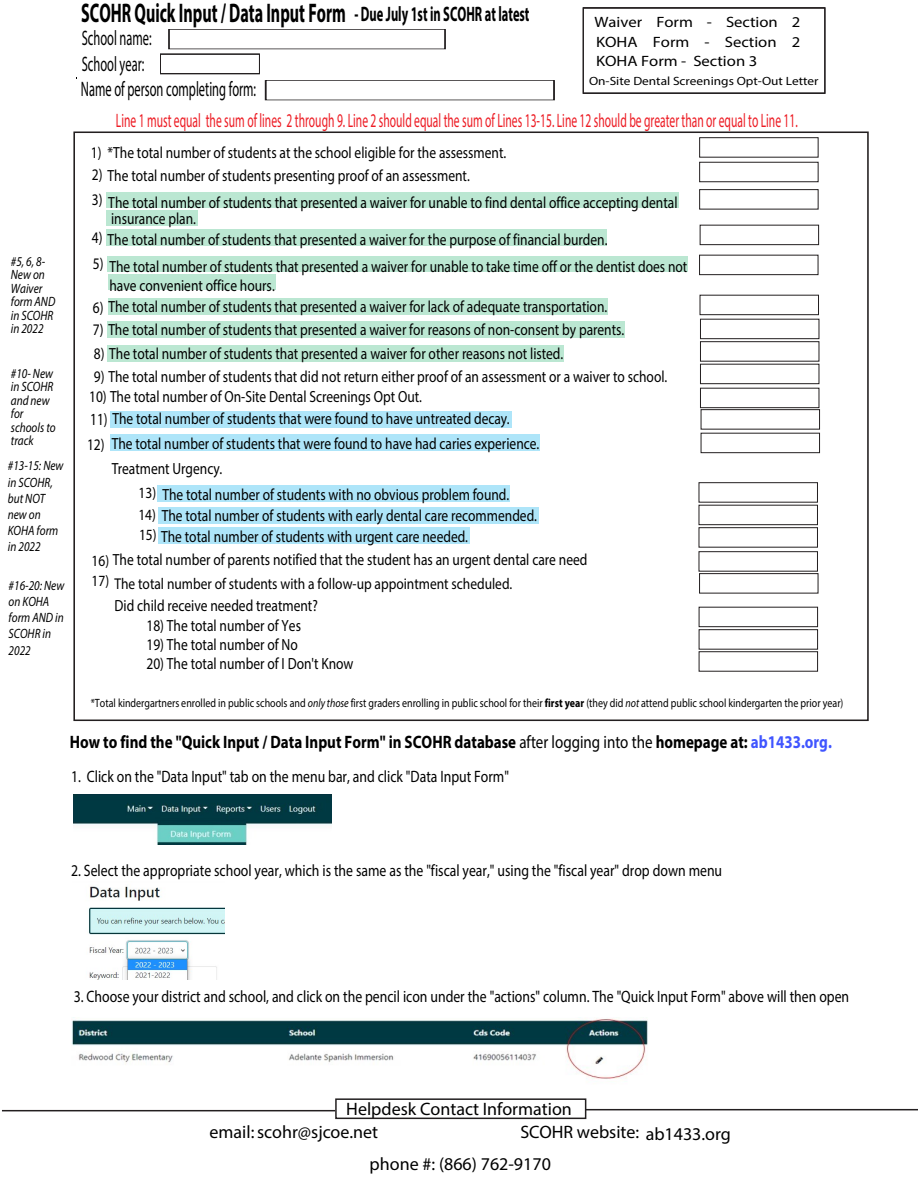
<style>
.page{position:relative;width:918px;height:1188px;background:#fff}
.page>*{position:absolute;margin:0;border:0;box-sizing:border-box;transform-origin:0 0}
.t1{font:700 27px "Myriad Pro";color:#000;scale:.59 1}
.t2{font:21px/26.8px "Myriad Pro";color:#000;scale:.59 1}
.t3{font:700 21px "Myriad Pro";color:#000;scale:.59 1}
.t4{font:19.5px "Myriad Pro";color:#ed1c24;scale:.59 1}
.t5{font:700 18px "Myriad Pro";color:#000;scale:.83 1}
.t6{font:18px/23px "Myriad Pro";color:#000}
.t7{font:16.5px "Myriad Pro";color:#000;scale:.83 1}
.t8{font:16.2px/24px "Myriad Pro";color:#000;scale:.83 1}
.t9{font:15.6px "Myriad Pro";color:#000;scale:.86 1}
.t10{font:15px/19.8px "Myriad Pro";color:#000;text-align:justify;scale:1.11 1}
.t11{font:italic 13.5px/13.5px "Myriad Pro";color:#000;scale:.83 1}
.t12{font:12px "Myriad Pro";color:#000;scale:.83 1}
.t13{font:12px "Myriad Pro";color:#000;scale:1.11 1}
.s1{font-size:17.1px}
.s2{font-size:15.6px}
.s3{font-style:italic}
.s4{font-weight:700}
.s5{font-weight:400}
.s6{color:#4055ff}
</style>
<div class="page">
<div style="left:158px;top:527px;width:311px;height:17px;background:#aee5f9"></div>
<div style="left:158px;top:507px;width:380px;height:17px;background:#aee5f9"></div>
<div style="left:157px;top:485px;width:353px;height:17px;background:#aee5f9"></div>
<div style="left:111px;top:434px;width:429px;height:17px;background:#aee5f9"></div>
<div style="left:110px;top:412px;width:402px;height:16px;background:#aee5f9"></div>
<div style="left:107px;top:345px;width:457px;height:16px;background:#bbe7d2"></div>
<div style="left:107px;top:321px;width:518px;height:16px;background:#bbe7d2"></div>
<div style="left:108px;top:298px;width:500px;height:17px;background:#bbe7d2"></div>
<div style="left:108px;top:275px;width:167px;height:15px;background:#bbe7d2"></div>
<div style="left:108px;top:256px;width:580px;height:16px;background:#bbe7d2"></div>
<div style="left:106px;top:229px;width:501px;height:17px;background:#bbe7d2"></div>
<div style="left:106px;top:211px;width:92px;height:15px;background:#bbe7d2"></div>
<div style="left:106px;top:192px;width:573px;height:15px;background:#bbe7d2"></div>
<div style="left:699px;top:137px;width:120px;height:21px;border:1px solid #231f20"></div>
<div style="left:699px;top:162px;width:120px;height:20px;border:1px solid #231f20"></div>
<div style="left:699px;top:189px;width:120px;height:20px;border:1px solid #231f20"></div>
<div style="left:700px;top:225px;width:119px;height:20px;border:1px solid #231f20"></div>
<div style="left:699px;top:255px;width:119px;height:20px;border:1px solid #231f20"></div>
<div style="left:700px;top:295px;width:119px;height:20px;border:1px solid #231f20"></div>
<div style="left:700px;top:319px;width:119px;height:20px;border:1px solid #231f20"></div>
<div style="left:700px;top:341px;width:119px;height:21px;border:1px solid #231f20"></div>
<div style="left:700px;top:364px;width:119px;height:20px;border:1px solid #231f20"></div>
<div style="left:700px;top:388px;width:119px;height:20px;border:1px solid #231f20"></div>
<div style="left:701px;top:409px;width:119px;height:21px;border:1px solid #231f20"></div>
<div style="left:701px;top:433px;width:119px;height:20px;border:1px solid #231f20"></div>
<div style="left:699px;top:482px;width:119px;height:21px;border:1px solid #231f20"></div>
<div style="left:699px;top:505px;width:119px;height:20px;border:1px solid #231f20"></div>
<div style="left:699px;top:527px;width:119px;height:21px;border:1px solid #231f20"></div>
<div style="left:699px;top:551px;width:119px;height:21px;border:1px solid #231f20"></div>
<div style="left:699px;top:573px;width:119px;height:20px;border:1px solid #231f20"></div>
<div style="left:699px;top:607px;width:119px;height:20px;border:1px solid #231f20"></div>
<div style="left:699px;top:629px;width:119px;height:21px;border:1px solid #231f20"></div>
<div style="left:699px;top:651px;width:119px;height:21px;border:1px solid #231f20"></div>
<div style="left:335px;top:1098px;width:251px;height:21px;border:2px solid #231f20"></div>
<hr style="left:2px;top:1110px;width:333px;height:1px;background:#231f20">
<hr style="left:585px;top:1109px;width:333px;height:1px;background:#231f20">
<img style="left:73px;top:795px;width:259px;height:49px">
<img style="left:71px;top:1017px;width:577px;height:62px">
<img style="left:89px;top:886px;width:136px;height:94px">
<div style="left:583px;top:8px;width:242px;height:86px;border:1px solid #231f20"></div>
<div style="left:168px;top:29px;width:278px;height:20px;border:1px solid #231f20"></div>
<div style="left:160px;top:54px;width:100px;height:20px;border:1px solid #231f20"></div>
<div style="left:265px;top:80px;width:290px;height:21px;border:1px solid #231f20"></div>
<p class="t11" style="left:11px;top:254px;width:55px">#5, 6, 8-<br>New on<br>Waiver form AND in SCOHR in 2022</p>
<p class="t11" style="left:11px;top:366px;width:56px">#10- New in SCOHR and new for schools to track</p>
<p class="t11" style="left:8px;top:458px;width:69px;line-height:16.2px">#13-15: New in SCOHR, but NOT new on<br>KOHA form in 2022</p>
<p class="t11" style="left:9px;top:577px;width:69px;line-height:16.2px">#16-20: New on KOHA form AND in<br>SCOHR in<br>2022</p>
<h1 class="t1" style="left:81px;top:-3px;width:450px">SCOHR Quick Input / Data Input Form</h1>
<p class="t2" style="left:82px;top:24px;width:120px">School name:<br>School year:</p>
<p class="t2" style="left:81px;top:75px;width:298px">Name of person completing form:</p>
<p class="t3" style="left:354px;top:2px;width:298px">- Due July 1st in SCOHR at latest</p>
<p class="t10" style="left:595px;top:12px;width:187px">Waiver Form - Section 2<br>KOHA Form - Section 2<br>KOHA Form - Section 3</p>
<p class="t13" style="left:589px;top:74px;width:208px">On-Site Dental Screenings Opt-Out Letter</p>
<p class="t4" style="left:116px;top:109px;width:1157px">Line 1 must equal the sum of lines 2 through 9. Line 2 should equal the sum of Lines 13-15. Line 12 should be greater than or equal to Line 11.</p>
<p class="t8" style="left:91px;top:141px;width:502px">1) *The total number of students at the school eligible for the assessment.</p>
<p class="t8" style="left:92px;top:163px;width:457px">2) The total number of students presenting proof of an assessment.<br>3)</p>
<p class="t8" style="left:92px;top:224px;width:16px;line-height:26.4px">4)<br>5)</p>
<p class="t8" style="left:93px;top:294px;width:621px">6) The total number of students that presented a waiver for lack of adequate transportation.</p>
<p class="t8" style="left:93px;top:317px;width:642px">7) The total number of students that presented a waiver for reasons of non-consent by parents.</p>
<p class="t8" style="left:108px;top:194px;width:687px;line-height:16.2px">The total number of students that presented a waiver for unable to find dental office accepting dental insurance plan.</p>
<p class="t8" style="left:109px;top:257px;width:698px;line-height:19.4px">The total number of students that presented a waiver for unable to take time off or the dentist does not have convenient office hours.</p>
<p class="t8" style="left:108px;top:228px;width:604px">The total number of students that presented a waiver for the purpose of financial burden.</p>
<p class="t8" style="left:94px;top:341px;width:567px">8) The total number of students that presented a waiver for other reasons not listed.</p>
<p class="t8" style="left:94px;top:364px;width:692px">9) The total number of students that did not return either proof of an assessment or a waiver to school.</p>
<p class="t8" style="left:89px;top:385px;width:403px">10) The total number of On-Site Dental Screenings Opt Out.</p>
<p class="t8" style="left:87px;top:431px;width:546px">12) The total number of students that were found to have had caries experience.</p>
<p class="t8" style="left:90px;top:407px;width:507px"><span class="s1">11)</span> The total number of students that were found to have untreated decay.</p>
<p class="t8" style="left:112px;top:457px;width:135px">Treatment Urgency.</p>
<p class="t8" style="left:139px;top:482px;width:448px"><span class="s2">13)</span> The total number of students with no obvious problem found.</p>
<p class="t8" style="left:161px;top:505px;width:454px;line-height:20.4px;text-indent:-23px"><span class="s2">14)</span> The total number of students with early dental care recommended.<br>The total number of students with urgent care needed.</p>
<p class="t9" style="left:139px;top:525px;width:22px">15)</p>
<p class="t8" style="left:92px;top:548px;width:599px"><span class="s2">16)</span> The total number of parents notified that the student has an urgent dental care need</p>
<p class="t9" style="left:92px;top:572px;width:22px">17)</p>
<p class="t9" style="left:114px;top:574px;width:464px">The total number of students with a follow-up appointment scheduled.</p>
<p class="t8" style="left:146px;top:613px;width:188px">18) The total number of Yes</p>
<p class="t8" style="left:146px;top:632px;width:184px">19) The total number of No</p>
<p class="t8" style="left:146px;top:652px;width:251px">20) The total number of I Don't Know</p>
<p class="t8" style="left:115px;top:594px;width:246px">Did child receive needed treatment?</p>
<p class="t12" style="left:91px;top:696px;width:908px">*Total kindergartners enrolled in public schools and <span class="s3">only those</span> first graders enrolling in public school for their <span class="s4">first year</span> (they did <span class="s3">not</span> attend public school kindergarten the prior year)</p>
<p class="t5" style="left:70px;top:731px;width:920px">How to find the "Quick Input / Data Input Form" in SCOHR database <span class="s5">after logging into the</span> homepage at: <span class="s6">ab1433.org.</span></p>
<p class="t7" style="left:71px;top:766px;width:529px">1. Click on the "Data Input" tab on the menu bar, and click "Data Input Form"</p>
<p class="t7" style="left:71px;top:861px;width:786px">2. Select the appropriate school year, which is the same as the "fiscal year," using the "fiscal year" drop down menu</p>
<p class="t7" style="left:74px;top:987px;width:936px">3. Choose your district and school, and click on the pencil icon under the "actions" column. The "Quick Input Form" above will then open</p>
<p class="t6" style="left:210px;top:1098px;width:364px;text-indent:137px">Helpdesk Contact Information email:scohr@sjcoe.net</p>
<p class="t6" style="left:370px;top:1153px;width:183px">phone #: (866) 762-9170</p>
<p class="t6" style="left:520px;top:1121px;width:120px">SCOHR website:</p>
<p class="t6" style="left:646px;top:1123px;width:87px">ab1433.org</p>
</div>
